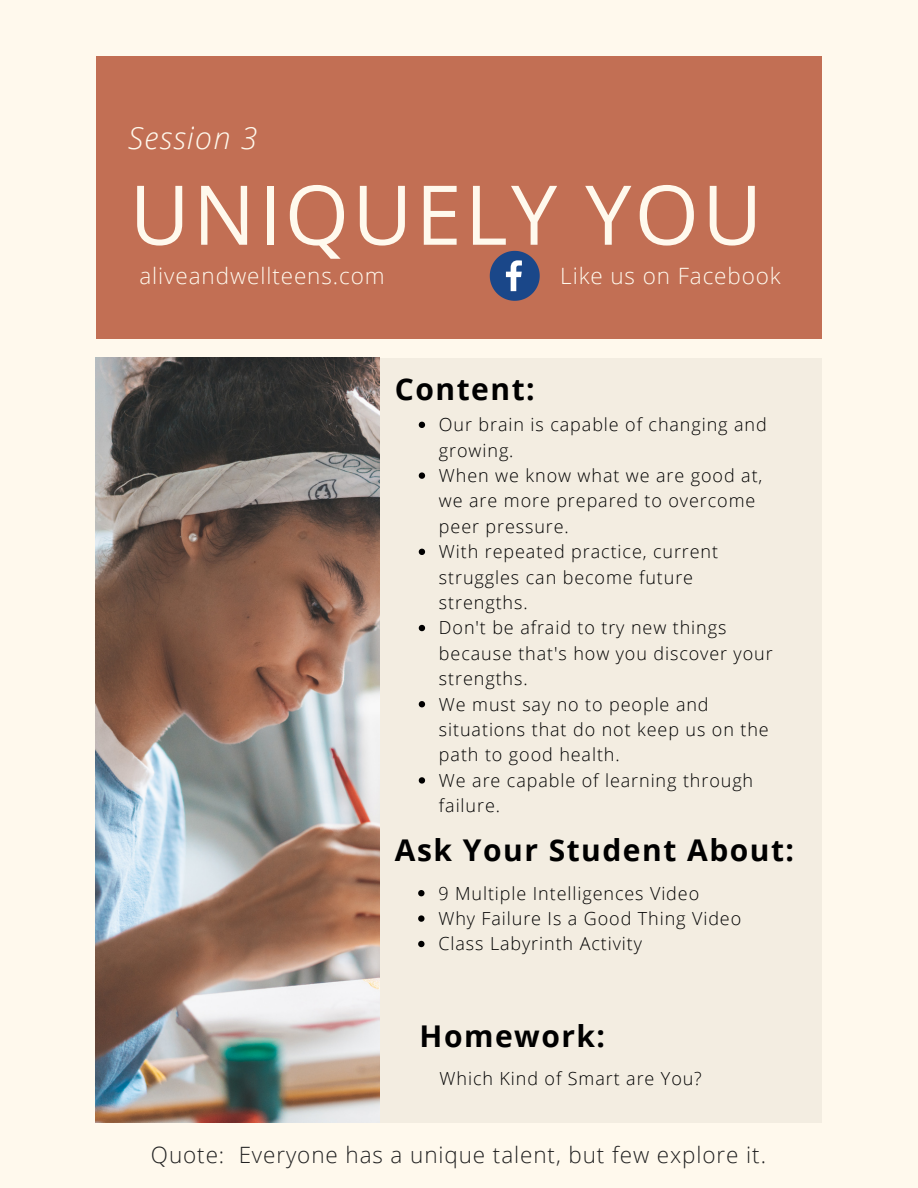
<style>
.page{position:relative;width:918px;height:1188px;background:#fff9ed}
.page>*{position:absolute;margin:0;border:0;box-sizing:border-box;transform-origin:0 0}
.t1{font:82.5px "Open Sans";letter-spacing:.04em;color:#fff9ed}
.t2{font:italic 300 30.6px "Open Sans";letter-spacing:.04em;color:#fff9ed}
.t3{font:700 30px "Open Sans";letter-spacing:.05em;color:#000}
.t4{font:300 22.5px "Open Sans";letter-spacing:.04em;color:#222}
.t5{font:300 22.5px "Open Sans";letter-spacing:.04em;color:#fff9ed}
.t6{font:300 18px/25.3px "Open Sans";letter-spacing:.05em;color:#000}
</style>
<div class="page">
<div style="left:96px;top:57px;width:726px;height:281px;background:#c26f54"></div>
<div style="left:96px;top:358px;width:726px;height:765px;background:#f3ede1"></div>
<img style="left:96px;top:358px;width:283px;height:765px">
<svg style="left:490px;top:251px;width:50px;height:50px"></svg>
<svg style="left:419px;top:422px;width:6px;height:6px"></svg>
<svg style="left:419px;top:472px;width:6px;height:7px"></svg>
<svg style="left:419px;top:549px;width:6px;height:6px"></svg>
<svg style="left:419px;top:625px;width:6px;height:6px"></svg>
<svg style="left:419px;top:701px;width:6px;height:6px"></svg>
<svg style="left:419px;top:777px;width:6px;height:7px"></svg>
<svg style="left:418px;top:890px;width:7px;height:6px"></svg>
<svg style="left:418px;top:915px;width:7px;height:7px"></svg>
<svg style="left:418px;top:941px;width:7px;height:6px"></svg>
<p class="t2" style="left:128px;top:117px;width:131px">Session 3</p>
<p class="t1" style="left:130px;top:157px;width:634px">UNIQUELY YOU</p>
<p class="t5" style="left:139px;top:260px;width:247px">aliveandwellteens.com</p>
<p class="t5" style="left:560px;top:260px;width:222px">Like us on Facebook</p>
<p class="t3" style="left:395px;top:368px;width:141px">Content:</p>
<p class="t6" style="left:439px;top:412px;width:329px">Our brain is capable of changing and growing.</p>
<p class="t6" style="left:439px;top:462px;width:325px">When we know what we are good at, we are more prepared to overcome peer pressure.</p>
<p class="t6" style="left:439px;top:539px;width:281px">With repeated practice, current struggles can become future strengths.</p>
<p class="t6" style="left:439px;top:615px;width:335px">Don't be afraid to try new things because that's how you discover your strengths.</p>
<p class="t6" style="left:439px;top:691px;width:331px">We must say no to people and situations that do not keep us on the path to good health.</p>
<p class="t6" style="left:439px;top:767px;width:316px">We are capable of learning through failure.</p>
<p class="t3" style="left:395px;top:829px;width:401px">Ask Your Student About:</p>
<p class="t6" style="left:438px;top:880px;width:262px">9 Multiple Intelligences Video</p>
<p class="t6" style="left:438px;top:905px;width:304px">Why Failure Is a Good Thing Video</p>
<p class="t6" style="left:438px;top:931px;width:205px">Class Labyrinth Activity</p>
<p class="t3" style="left:420px;top:1015px;width:187px">Homework:</p>
<p class="t6" style="left:440px;top:1066px;width:264px">Which Kind of Smart are You?</p>
<p class="t4" style="left:151px;top:1139px;width:617px">Quote: Everyone has a unique talent, but few explore it.</p>
</div>
